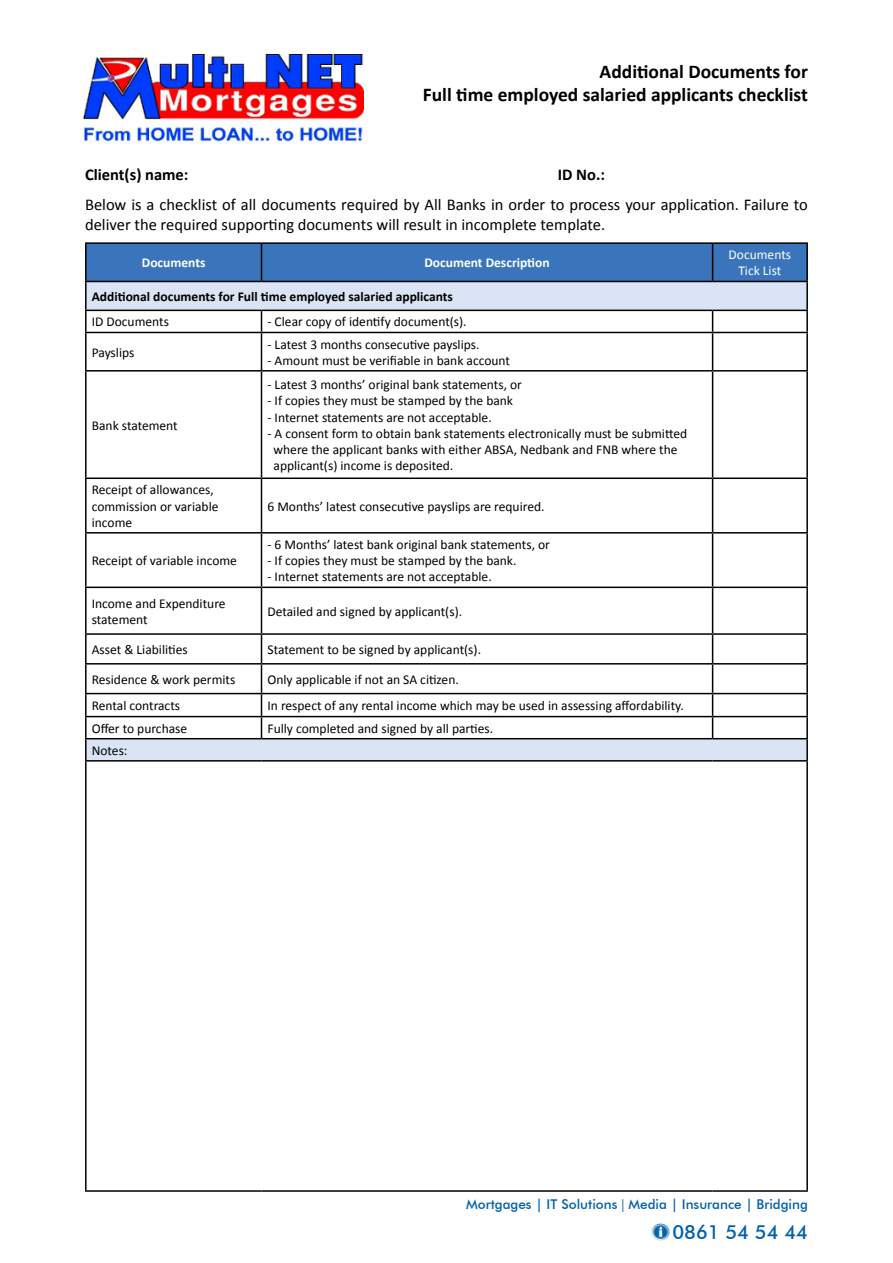
<style>
.page{position:relative;width:893px;height:1263px;background:#fff}
.page>*{position:absolute;margin:0;border:0;box-sizing:border-box;transform-origin:0 0}
.t1{font:700 19.5px/22.5px "Calibri";color:#000;text-align:right}
.t2{font:500 19.5px "Futura BT";color:#0060af}
.t3{font:16.5px/19.5px "Calibri";color:#000}
.t4{font:700 16.5px "Calibri";color:#000}
.t5{font:13.5px/16.2px "Calibri";color:#000}
.t6{font:700 13.5px "Calibri";color:#000}
.t7{font:500 13.5px "Futura BT";color:#0060af}
.t8{font:700 13.5px "Calibri";color:#fff}
.t9{font:13.5px/16.2px "Calibri";color:#fff;text-align:center}
.s1{font-family:"Arial Narrow";font-weight:400}
</style>
<div class="page">
<div style="left:87px;top:244px;width:719px;height:37px;background:#3a74ba"></div>
<svg style="left:87px;top:282px;width:719px;height:478px"></svg>
<hr style="left:85px;top:242px;width:176px;height:2px;background:#000">
<hr style="left:85px;top:244px;width:2px;height:37px;background:#000">
<hr style="left:261px;top:242px;width:452px;height:2px;background:#000">
<hr style="left:261px;top:244px;width:1px;height:37px;background:#000">
<hr style="left:713px;top:242px;width:95px;height:2px;background:#000">
<hr style="left:712px;top:244px;width:1px;height:37px;background:#000">
<hr style="left:806px;top:244px;width:2px;height:37px;background:#000">
<hr style="left:85px;top:281px;width:176px;height:1px;background:#000">
<hr style="left:85px;top:282px;width:2px;height:28px;background:#000">
<hr style="left:261px;top:281px;width:452px;height:1px;background:#000">
<hr style="left:713px;top:281px;width:95px;height:1px;background:#000">
<hr style="left:806px;top:282px;width:2px;height:28px;background:#000">
<hr style="left:85px;top:310px;width:176px;height:1px;background:#000">
<hr style="left:85px;top:311px;width:2px;height:21px;background:#000">
<hr style="left:261px;top:310px;width:452px;height:1px;background:#000">
<svg style="left:261px;top:311px;width:1px;height:21px"></svg>
<hr style="left:713px;top:310px;width:95px;height:1px;background:#000">
<svg style="left:712px;top:311px;width:1px;height:21px"></svg>
<hr style="left:806px;top:311px;width:2px;height:21px;background:#000">
<hr style="left:85px;top:332px;width:176px;height:1px;background:#000">
<hr style="left:85px;top:333px;width:2px;height:37px;background:#000">
<hr style="left:261px;top:332px;width:452px;height:1px;background:#000">
<hr style="left:261px;top:333px;width:1px;height:37px;background:#000">
<hr style="left:713px;top:332px;width:95px;height:1px;background:#000">
<hr style="left:712px;top:333px;width:1px;height:37px;background:#000">
<hr style="left:806px;top:333px;width:2px;height:37px;background:#000">
<hr style="left:85px;top:370px;width:176px;height:2px;background:#000">
<hr style="left:85px;top:372px;width:2px;height:105px;background:#000">
<hr style="left:261px;top:370px;width:452px;height:2px;background:#000">
<hr style="left:261px;top:372px;width:1px;height:105px;background:#000">
<hr style="left:713px;top:370px;width:95px;height:2px;background:#000">
<hr style="left:712px;top:372px;width:1px;height:105px;background:#000">
<hr style="left:806px;top:372px;width:2px;height:105px;background:#000">
<hr style="left:85px;top:477px;width:176px;height:2px;background:#000">
<hr style="left:85px;top:479px;width:2px;height:53px;background:#000">
<hr style="left:261px;top:477px;width:452px;height:2px;background:#000">
<hr style="left:261px;top:479px;width:1px;height:53px;background:#000">
<hr style="left:713px;top:477px;width:95px;height:2px;background:#000">
<hr style="left:712px;top:479px;width:1px;height:53px;background:#000">
<hr style="left:806px;top:479px;width:2px;height:53px;background:#000">
<hr style="left:85px;top:532px;width:176px;height:1px;background:#000">
<hr style="left:85px;top:533px;width:2px;height:54px;background:#000">
<hr style="left:261px;top:532px;width:452px;height:1px;background:#000">
<hr style="left:261px;top:533px;width:1px;height:54px;background:#000">
<hr style="left:713px;top:532px;width:95px;height:1px;background:#000">
<hr style="left:712px;top:533px;width:1px;height:54px;background:#000">
<hr style="left:806px;top:533px;width:2px;height:54px;background:#000">
<hr style="left:85px;top:587px;width:176px;height:1px;background:#000">
<hr style="left:85px;top:588px;width:2px;height:45px;background:#000">
<hr style="left:261px;top:587px;width:452px;height:1px;background:#000">
<hr style="left:261px;top:588px;width:1px;height:45px;background:#000">
<hr style="left:713px;top:587px;width:95px;height:1px;background:#000">
<hr style="left:712px;top:588px;width:1px;height:45px;background:#000">
<hr style="left:806px;top:588px;width:2px;height:45px;background:#000">
<hr style="left:85px;top:633px;width:176px;height:2px;background:#000">
<hr style="left:85px;top:635px;width:2px;height:28px;background:#000">
<hr style="left:261px;top:633px;width:452px;height:2px;background:#000">
<hr style="left:713px;top:633px;width:95px;height:2px;background:#000">
<hr style="left:806px;top:635px;width:2px;height:28px;background:#000">
<hr style="left:85px;top:663px;width:176px;height:1px;background:#000">
<hr style="left:85px;top:664px;width:2px;height:29px;background:#000">
<hr style="left:261px;top:663px;width:452px;height:1px;background:#000">
<hr style="left:713px;top:663px;width:95px;height:1px;background:#000">
<hr style="left:806px;top:664px;width:2px;height:29px;background:#000">
<hr style="left:85px;top:693px;width:176px;height:1px;background:#000">
<hr style="left:85px;top:694px;width:2px;height:22px;background:#000">
<hr style="left:261px;top:693px;width:452px;height:1px;background:#000">
<hr style="left:713px;top:693px;width:95px;height:1px;background:#000">
<hr style="left:806px;top:694px;width:2px;height:22px;background:#000">
<hr style="left:85px;top:716px;width:176px;height:1px;background:#000">
<hr style="left:85px;top:717px;width:2px;height:21px;background:#000">
<hr style="left:261px;top:716px;width:452px;height:1px;background:#000">
<svg style="left:261px;top:635px;width:1px;height:103px"></svg>
<hr style="left:713px;top:716px;width:95px;height:1px;background:#000">
<svg style="left:712px;top:635px;width:1px;height:103px"></svg>
<hr style="left:806px;top:717px;width:2px;height:21px;background:#000">
<hr style="left:85px;top:738px;width:176px;height:1px;background:#000">
<hr style="left:85px;top:739px;width:2px;height:21px;background:#000">
<hr style="left:261px;top:738px;width:452px;height:1px;background:#000">
<hr style="left:713px;top:738px;width:95px;height:1px;background:#000">
<hr style="left:806px;top:739px;width:2px;height:21px;background:#000">
<hr style="left:85px;top:760px;width:176px;height:2px;background:#000">
<hr style="left:85px;top:762px;width:2px;height:428px;background:#000">
<hr style="left:261px;top:760px;width:452px;height:2px;background:#000">
<hr style="left:713px;top:760px;width:95px;height:2px;background:#000">
<hr style="left:806px;top:762px;width:2px;height:428px;background:#000">
<hr style="left:85px;top:1190px;width:176px;height:2px;background:#000">
<hr style="left:261px;top:1190px;width:452px;height:2px;background:#000">
<hr style="left:713px;top:1190px;width:95px;height:2px;background:#000">
<img style="left:651px;top:1223px;width:19px;height:18px">
<img style="left:84px;top:54px;width:280px;height:88px">
<h1 class="t1" style="left:423px;top:59px;width:387px">Additional Documents for<br>Full time employed salaried applicants checklist</h1>
<p class="t4" style="left:85px;top:164px;width:105px">Client(s) name:</p>
<p class="t4" style="left:558px;top:164px;width:49px">ID No.:</p>
<p class="t3" style="left:85px;top:194px;width:724px">Below is a checklist of all documents required by All Banks in order to process your application. Failure to deliver the required supporting documents will result in incomplete template.</p>
<p class="t8" style="left:142px;top:254px;width:65px">Documents</p>
<p class="t8" style="left:424px;top:254px;width:127px">Document Description</p>
<p class="t9" style="left:729px;top:246px;width:64px">Documents<br>Tick List</p>
<p class="t6" style="left:92px;top:288px;width:363px">Additional documents for Full time employed salaried applicants</p>
<p class="t5" style="left:92px;top:313px;width:79px">ID Documents</p>
<p class="t5" style="left:267px;top:313px;width:201px">- Clear copy of identify document(s).</p>
<p class="t5" style="left:92px;top:343px;width:44px">Payslips</p>
<p class="t5" style="left:267px;top:335px;width:214px">- Latest 3 months consecutive payslips.</p>
<p class="t5" style="left:267px;top:352px;width:244px">- Amount must be verifiable in bank account</p>
<p class="t5" style="left:92px;top:416px;width:88px">Bank statement</p>
<p class="t5" style="left:92px;top:481px;width:128px">Receipt of allowances, commission or variable income</p>
<p class="t5" style="left:92px;top:552px;width:147px">Receipt of variable income</p>
<p class="t5" style="left:267px;top:376px;width:256px">- Latest 3 months’ original bank statements, or</p>
<p class="t5" style="left:267px;top:392px;width:247px">- If copies they must be stamped by the bank</p>
<p class="t5" style="left:267px;top:408px;width:226px">- Internet statements are not acceptable.</p>
<p class="t5" style="left:274px;top:424px;width:415px;text-indent:-6px">- A consent form to obtain bank statements electronically must be submitted where the applicant banks with either ABSA, Nedbank and FNB where the applicant(s) income is deposited.</p>
<p class="t5" style="left:267px;top:497px;width:279px">6 Months’ latest consecutive payslips are required.</p>
<p class="t5" style="left:267px;top:536px;width:284px">- 6 Months’ latest bank original bank statements, or</p>
<p class="t5" style="left:267px;top:552px;width:251px">- If copies they must be stamped by the bank.</p>
<p class="t5" style="left:267px;top:568px;width:226px">- Internet statements are not acceptable.</p>
<p class="t5" style="left:92px;top:594px;width:135px">Income and Expenditure statement</p>
<p class="t5" style="left:267px;top:602px;width:196px">Detailed and signed by applicant(s).</p>
<p class="t5" style="left:92px;top:641px;width:97px">Asset &amp; Liabilities</p>
<p class="t5" style="left:267px;top:641px;width:215px">Statement to be signed by applicant(s).</p>
<p class="t5" style="left:92px;top:670px;width:145px">Residence &amp; work permits</p>
<p class="t5" style="left:267px;top:670px;width:193px">Only applicable if not an SA citizen.</p>
<p class="t5" style="left:92px;top:697px;width:90px">Rental contracts</p>
<p class="t5" style="left:267px;top:697px;width:418px">In respect of any rental income which may be used in assessing affordability.</p>
<p class="t5" style="left:92px;top:719px;width:97px">Offer to purchase</p>
<p class="t5" style="left:267px;top:719px;width:227px">Fully completed and signed by all parties.</p>
<p class="t5" style="left:92px;top:742px;width:37px">Notes:</p>
<p class="t7" style="left:466px;top:1196px;width:343px">Mortgages | IT Solutions <span class="s1">|</span> Media | Insurance | Bridging</p>
<h1 class="t2" style="left:672px;top:1220px;width:137px">0861 54 54 44</h1>
</div>
